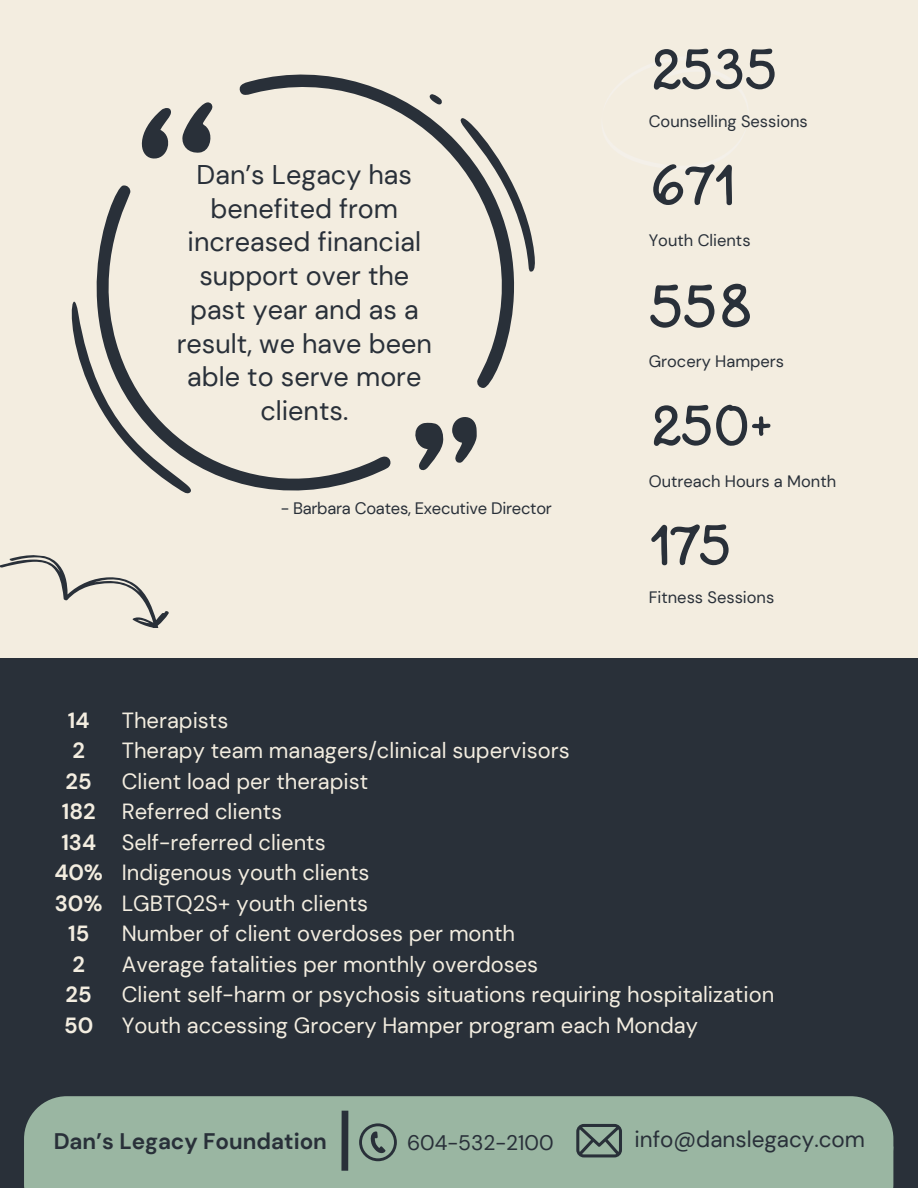
<style>
.page{position:relative;width:918px;height:1188px;background:#f3ede0}
.page>*{position:absolute;margin:0;border:0;box-sizing:border-box;transform-origin:0 0}
.t1{font:67.65px "DO Script Regular";color:#293039}
.t2{font:63.9px "DO Script Regular";letter-spacing:-.015em;color:#293039}
.t3{font:27px/33.8px "DM Sans";color:#293039;text-align:center}
.t4{font:700 22.5px "DM Sans";color:#293039}
.t5{font:22.5px "DM Sans";color:#293039}
.t6{font:21.9px/30.5px "DM Sans";color:#f3ede0}
.t7{font:700 21.9px/30.5px "DM Sans";color:#f3ede0;text-align:center}
.t8{font:21px "DM Sans";color:#293039}
.t9{font:16.5px "DM Sans";color:#293039}
</style>
<div class="page">
<div style="left:0;top:658px;width:918px;height:530px;background:#293039"></div>
<svg style="left:0;top:555px;width:169px;height:73px"></svg>
<svg style="left:415px;top:422px;width:29px;height:49px"></svg>
<svg style="left:239px;top:74px;width:275px;height:314px"></svg>
<svg style="left:452px;top:417px;width:25px;height:46px"></svg>
<svg style="left:182px;top:102px;width:31px;height:51px"></svg>
<svg style="left:71px;top:185px;width:322px;height:309px"></svg>
<svg style="left:141px;top:108px;width:30px;height:51px"></svg>
<svg style="left:450px;top:116px;width:85px;height:157px"></svg>
<div style="left:24px;top:1096px;width:869px;height:92px;background:#9ab6a2"></div>
<div style="left:341px;top:1111px;width:7px;height:60px;background:#293039"></div>
<svg style="left:359px;top:1123px;width:38px;height:38px"></svg>
<svg style="left:576px;top:1124px;width:46px;height:33px"></svg>
<p class="t2" style="left:649px;top:32px;width:131px">2535</p>
<h2 class="t3" style="left:177px;top:158px;width:257px">Dan’s Legacy has benefited from increased financial support over the past year and as a result, we have been able to serve more clients.</h2>
<p class="t9" style="left:281px;top:498px;width:273px">- Barbara Coates, Executive Director</p>
<p class="t9" style="left:649px;top:111px;width:161px">Counselling Sessions</p>
<p class="t2" style="left:649px;top:148px;width:90px">671</p>
<h1 class="t9" style="left:649px;top:230px;width:103px">Youth Clients</h1>
<p class="t1" style="left:649px;top:267px;width:107px">558</p>
<h1 class="t9" style="left:649px;top:350px;width:137px">Grocery Hampers</h1>
<p class="t2" style="left:649px;top:389px;width:126px">250+</p>
<h1 class="t9" style="left:649px;top:471px;width:189px">Outreach Hours a Month</h1>
<p class="t2" style="left:649px;top:508px;width:85px">175</p>
<h1 class="t9" style="left:649px;top:586px;width:127px">Fitness Sessions</h1>
<p class="t7" style="left:54px;top:705px;width:50px">14<br>2<br>25<br>182<br>134<br>40%<br>30%<br>15<br>2<br>25<br>50</p>
<h1 class="t6" style="left:122px;top:705px;width:654px">Therapists<br>Therapy team managers/clinical supervisors<br>Client load per therapist<br>Referred clients<br>Self-referred clients<br>Indigenous youth clients<br>LGBTQ2S+ youth clients<br>Number of client overdoses per month<br>Average fatalities per monthly overdoses<br>Client self-harm or psychosis situations requiring hospitalization Youth accessing Grocery Hamper program each Monday</h1>
<p class="t4" style="left:54px;top:1127px;width:275px">Dan’s Legacy Foundation</p>
<h4 class="t8" style="left:407px;top:1129px;width:148px">604-532-2100</h4>
<h3 class="t5" style="left:635px;top:1125px;width:232px">info@danslegacy.com</h3>
</div>
